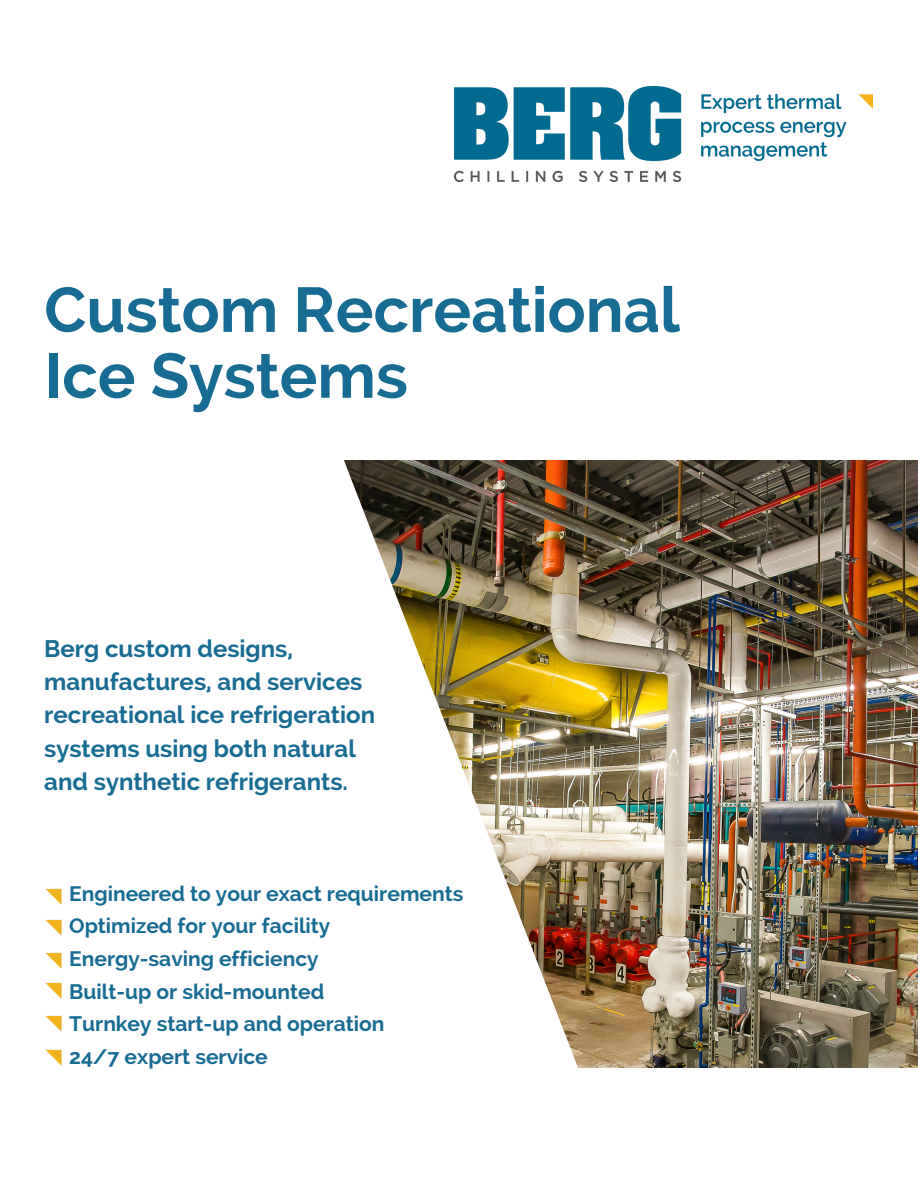
<style>
.page{position:relative;width:918px;height:1188px;background:#fff}
.page>*{position:absolute;margin:0;border:0;box-sizing:border-box;transform-origin:0 0}
.t1{font:700 63px/65.8px "Raleway";color:#186c94}
.t2{font:700 24px/33.2px "Raleway";color:#186c94}
.t3{font:700 21px/32.7px "Raleway";color:#186c94}
</style>
<div class="page">
<img style="left:454px;top:87px;width:419px;height:94px">
<img style="left:344px;top:460px;width:574px;height:608px">
<img style="left:45px;top:919px;width:17px;height:17px">
<img style="left:45px;top:952px;width:17px;height:17px">
<img style="left:45px;top:982px;width:17px;height:17px">
<img style="left:45px;top:1015px;width:17px;height:17px">
<img style="left:45px;top:888px;width:17px;height:17px">
<img style="left:45px;top:1049px;width:17px;height:17px">
<h1 class="t1" style="left:44px;top:277px;width:637px">Custom Recreational<br>Ice Systems</h1>
<p class="t2" style="left:44px;top:632px;width:332px">Berg custom designs, manufactures, and services recreational ice refrigeration systems using both natural and synthetic refrigerants.</p>
<p class="t3" style="left:69px;top:877px;width:396px">Engineered to your exact requirements<br>Optimized for your facility<br>Energy-saving efficiency<br>Built-up or skid-mounted<br>Turnkey start-up and operation<br>24/7 expert service</p>
</div>
